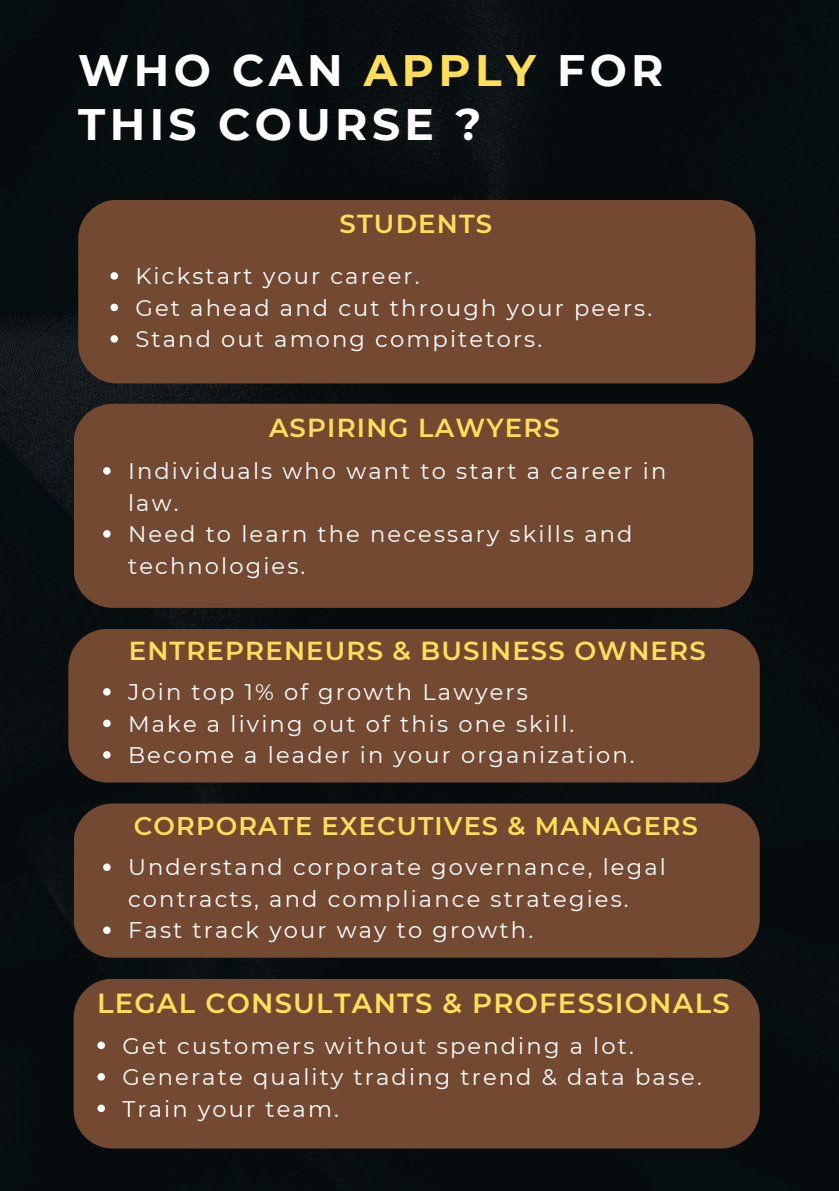
<style>
.page{position:relative;width:839px;height:1191px;background:#fff}
.page>*{position:absolute;margin:0;border:0;box-sizing:border-box;transform-origin:0 0}
.t1{font:700 44px/54px "Montserrat";letter-spacing:.1em;color:#fefefe}
.t2{font:600 27.6px "Montserrat";letter-spacing:.045em;color:#ffde59}
.t3{font:600 26px "Montserrat";letter-spacing:.045em;color:#ffde59}
.t4{font:600 25.6px "Montserrat";letter-spacing:.045em;color:#ffde59}
.t5{font:22.6px/31.6px "Montserrat";letter-spacing:.095em;color:#fefefe}
.t6{font:22.6px "Montserrat";letter-spacing:.095em;color:#fff}
.s1{color:#ffde59}
</style>
<div class="page">
<div style="left:0;top:0;width:838px;height:1191px;background:#070d10"></div>
<div style="left:78px;top:200px;width:677px;height:183px;background:#744932;border-radius:39px"></div>
<svg style="left:110px;top:272px;width:8px;height:8px"></svg>
<svg style="left:110px;top:304px;width:8px;height:7px"></svg>
<svg style="left:110px;top:335px;width:8px;height:8px"></svg>
<div style="left:74px;top:804px;width:685px;height:154px;background:#744932;border-radius:39px"></div>
<svg style="left:103px;top:863px;width:8px;height:8px"></svg>
<svg style="left:103px;top:926px;width:8px;height:8px"></svg>
<div style="left:74px;top:979px;width:685px;height:170px;background:#744932;border-radius:39px"></div>
<svg style="left:97px;top:1042px;width:8px;height:7px"></svg>
<svg style="left:97px;top:1073px;width:8px;height:8px"></svg>
<svg style="left:97px;top:1105px;width:8px;height:7px"></svg>
<div style="left:68px;top:629px;width:691px;height:154px;background:#744932;border-radius:39px"></div>
<svg style="left:103px;top:688px;width:8px;height:8px"></svg>
<svg style="left:103px;top:720px;width:8px;height:7px"></svg>
<svg style="left:103px;top:751px;width:8px;height:8px"></svg>
<div style="left:74px;top:404px;width:679px;height:204px;background:#744932;border-radius:39px"></div>
<svg style="left:103px;top:467px;width:8px;height:8px"></svg>
<svg style="left:103px;top:530px;width:8px;height:8px"></svg>
<h1 class="t1" style="left:78px;top:43px;width:587px">WHO CAN <span class="s1">APPLY</span> FOR<br>THIS COURSE ?</h1>
<p class="t3" style="left:339px;top:208px;width:154px">STUDENTS</p>
<h2 class="t6" style="left:135px;top:262px;width:285px">Kickstart your career.</h2>
<p class="t6" style="left:135px;top:294px;width:518px">Get ahead and cut through your peers.</p>
<p class="t6" style="left:135px;top:325px;width:408px">Stand out among compitetors.</p>
<p class="t3" style="left:269px;top:411px;width:292px">ASPIRING LAWYERS</p>
<p class="t5" style="left:128px;top:455px;width:539px">Individuals who want to start a career in law.</p>
<p class="t5" style="left:128px;top:518px;width:506px">Need to learn the necessary skills and technologies.</p>
<h2 class="t3" style="left:129px;top:635px;width:578px">ENTREPRENEURS &amp; BUSINESS OWNERS</h2>
<h2 class="t5" style="left:128px;top:676px;width:401px">Join top 1% of growth Lawyers</h2>
<p class="t5" style="left:128px;top:708px;width:448px">Make a living out of this one skill.</p>
<p class="t5" style="left:128px;top:739px;width:508px">Become a leader in your organization.</p>
<p class="t4" style="left:134px;top:810px;width:565px">CORPORATE EXECUTIVES &amp; MANAGERS</p>
<h2 class="t5" style="left:128px;top:852px;width:539px">Understand corporate governance, legal contracts, and compliance strategies.</h2>
<p class="t5" style="left:128px;top:915px;width:406px">Fast track your way to growth.</p>
<p class="t2" style="left:97px;top:986px;width:634px">LEGAL CONSULTANTS &amp; PROFESSIONALS</p>
<h2 class="t5" style="left:122px;top:1030px;width:513px">Get customers without spending a lot.</h2>
<p class="t5" style="left:122px;top:1061px;width:581px">Generate quality trading trend &amp; data base.</p>
<p class="t5" style="left:122px;top:1093px;width:218px">Train your team.</p>
</div>
